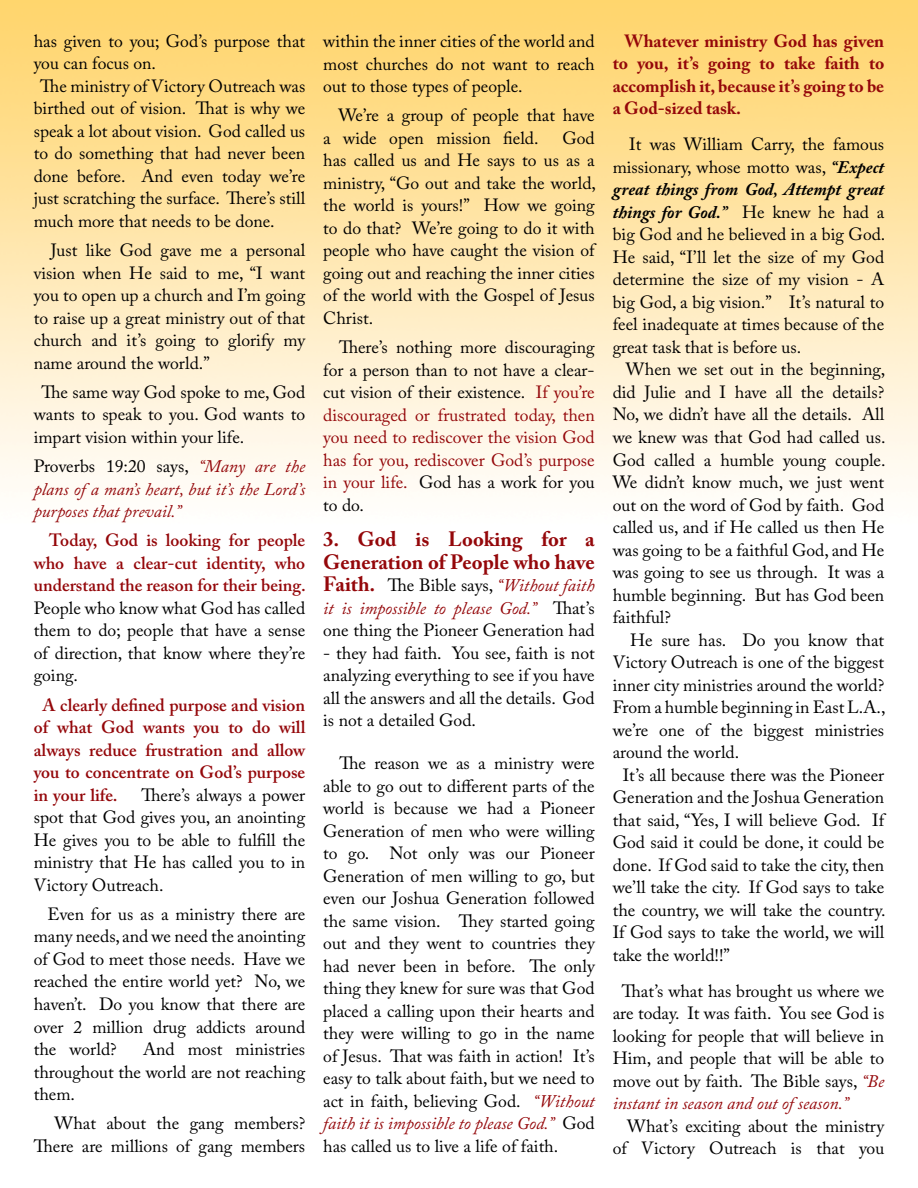
<style>
.page{position:relative;width:918px;height:1188px;background:#fff}
.page>*{position:absolute;margin:0;border:0;box-sizing:border-box;transform-origin:0 0}
.t1{font:700 20.7px/22.5px "Adobe Caslon Pro";color:#94070a}
.t2{font:17.7px/22.5px "Adobe Caslon Pro";color:#000;text-align:justify}
.t3{font:17.7px/22.5px "Adobe Caslon Pro";color:#94070a;text-align:justify}
.t4{font:600 17.7px/22.5px "Adobe Caslon Pro";color:#94070a;text-align:justify}
.t5{font:700 17.7px/22.5px "Adobe Caslon Pro";color:#94070a;text-align:justify}
.t6{font:italic 17.7px/22.5px "Adobe Caslon Pro";color:#94070a;text-align:justify}
.s1{font-style:normal;color:#000}
.s2{color:#000}
.s3{font-weight:700;font-size:20.7px;color:#94070a}
.s4{font-style:italic;color:#94070a}
.s5{font-weight:700;font-style:italic}
</style>
<div class="page">
<p class="t2" style="left:34px;top:29px;width:273px">has given to you; God’s purpose that</p>
<p class="t2" style="left:34px;top:52px;width:124px">you can focus on.</p>
<p class="t2" style="left:40px;top:74px;width:266px">The ministry of Victory Outreach was</p>
<p class="t2" style="left:34px;top:97px;width:273px">birthed out of vision. That is why we</p>
<p class="t2" style="left:34px;top:119px;width:273px">speak a lot about vision. God called us</p>
<p class="t2" style="left:34px;top:142px;width:273px">to do something that had never been</p>
<p class="t2" style="left:34px;top:164px;width:273px">done before. And even today we’re</p>
<p class="t2" style="left:34px;top:187px;width:273px">just scratching the surface. There’s still</p>
<p class="t2" style="left:34px;top:209px;width:242px">much more that needs to be done.</p>
<p class="t2" style="left:34px;top:239px;width:273px;text-indent:17px">Just like God gave me a personal vision when He said to me, “I want you to open up a church and I’m going to raise up a great ministry out of that church and it’s going to glorify my name around the world.”</p>
<p class="t2" style="left:34px;top:380px;width:273px;text-indent:8px">The same way God spoke to me, God wants to speak to you. God wants to impart vision within your life.</p>
<p class="t6" style="left:34px;top:455px;width:273px"><span class="s1">Proverbs 19:20 says,</span> “Many are the plans of a man’s heart, but it’s the Lord’s purposes that prevail.”</p>
<p class="t4" style="left:34px;top:529px;width:274px;text-indent:16px">Today, God is looking for people who have a clear-cut identity, who understand the reason for their being.</p>
<p class="t2" style="left:34px;top:597px;width:273px">People who know what God has called them to do; people that have a sense of direction, that know where they’re going.</p>
<p class="t4" style="left:34px;top:693px;width:273px;text-indent:9px">A clearly defined purpose and vision of what God wants you to do will always reduce frustration and allow you to concentrate on God’s purpose in your life.</p>
<p class="t2" style="left:34px;top:783px;width:273px;text-indent:108px">There’s always a power spot that God gives you, an anointing He gives you to be able to fulfill the ministry that He has called you to in Victory Outreach.</p>
<p class="t2" style="left:34px;top:903px;width:273px;text-indent:14px">Even for us as a ministry there are many needs, and we need the anointing of God to meet those needs. Have we reached the entire world yet? No, we haven’t. Do you know that there are over 2 million drug addicts around the world?</p>
<p class="t2" style="left:34px;top:1038px;width:273px;text-indent:109px">And most ministries throughout the world are not reaching them.</p>
<p class="t2" style="left:34px;top:1112px;width:273px;text-align:right">What about the gang members?<br>There are millions of gang members</p>
<p class="t2" style="left:323px;top:30px;width:273px">within the inner cities of the world and most churches do not want to reach out to those types of people.</p>
<p class="t2" style="left:323px;top:104px;width:273px;text-indent:15px">We’re a group of people that have a wide open mission field.</p>
<p class="t2" style="left:323px;top:126px;width:274px;text-indent:239px">God has called us and He says to us as a ministry, “Go out and take the world, the world is yours!” How we going to do that? We’re going to do it with people who have caught the vision of going out and reaching the inner cities of the world with the Gospel of Jesus Christ.</p>
<p class="t3" style="left:323px;top:336px;width:273px;text-indent:16px"><span class="s2">There’s nothing more discouraging for a person than to not have a clear&shy;cut vision of their existence.</span> If you’re discouraged or frustrated today, then you need to rediscover the vision God has for you, rediscover God’s purpose in your life. <span class="s2">God has a work for you to do.</span></p>
<p class="t1" style="left:323px;top:528px;width:273px">3. God is Looking for a<br>Generation of People who have</p>
<p class="t2" style="left:323px;top:574px;width:273px"><span class="s3">Faith.</span> The Bible says, <span class="s4">“Without faith it is impossible to please God.”</span> That’s one thing the Pioneer Generation had</p>
<p class="t2" style="left:323px;top:641px;width:273px">- they had faith. You see, faith is not analyzing everything to see if you have all the answers and all the details. God is not a detailed God.</p>
<p class="t2" style="left:323px;top:752px;width:273px;text-indent:16px">The reason we as a ministry were able to go out to different parts of the world is because we had a Pioneer Generation of men who were willing to go. Not only was our Pioneer Generation of men willing to go, but even our Joshua Generation followed the same vision. They started going out and they went to countries they had never been in before. The only thing they knew for sure was that God placed a calling upon their hearts and they were willing to go in the name of Jesus. That was faith in action! It’s easy to talk about faith, but we need to act in faith, believing God. <span class="s4">“Without faith it is impossible to please God.”</span> God has called us to live a life of faith.</p>
<p class="t5" style="left:613px;top:30px;width:273px;text-indent:12px">Whatever ministry God has given to you, it’s going to take faith to accomplish it, because it’s going to be a God-sized task.</p>
<p class="t2" style="left:613px;top:133px;width:274px;text-indent:17px">It was William Carry, the famous missionary, whose motto was, <span class="s5">“Expect great things from God, Attempt great things for God.”</span> He knew he had a big God and he believed in a big God.<br>He said, “I’ll let the size of my God determine the size of my vision - A big God, a big vision.” It’s natural to feel inadequate at times because of the great task that is before us.</p>
<p class="t2" style="left:613px;top:358px;width:274px;text-indent:13px">When we set out in the beginning, did Julie and I have all the details?<br>No, we didn’t have all the details. All we knew was that God had called us.<br>God called a humble young couple.<br>We didn’t know much, we just went out on the word of God by faith. God called us, and if He called us then He was going to be a faithful God, and He was going to see us through. It was a humble beginning. But has God been faithful?</p>
<p class="t2" style="left:630px;top:628px;width:256px">He sure has. Do you know that</p>
<p class="t2" style="left:613px;top:651px;width:273px">Victory Outreach is one of the biggest</p>
<p class="t2" style="left:613px;top:673px;width:273px">inner city ministries around the world?</p>
<p class="t2" style="left:613px;top:696px;width:274px">From a humble beginning in East L.A.,</p>
<p class="t2" style="left:613px;top:718px;width:273px">we’re one of the biggest ministries</p>
<p class="t2" style="left:613px;top:741px;width:128px">around the world.</p>
<p class="t2" style="left:623px;top:763px;width:263px">It’s all because there was the Pioneer</p>
<p class="t2" style="left:613px;top:786px;width:273px">Generation and the Joshua Generation</p>
<p class="t2" style="left:613px;top:808px;width:273px">that said, “Yes, I will believe God. If</p>
<p class="t2" style="left:613px;top:831px;width:273px">God said it could be done, it could be</p>
<p class="t2" style="left:613px;top:853px;width:273px">done. If God said to take the city, then</p>
<p class="t2" style="left:613px;top:876px;width:273px">we’ll take the city. If God says to take</p>
<p class="t2" style="left:613px;top:898px;width:274px">the country, we will take the country.</p>
<p class="t2" style="left:613px;top:921px;width:273px">If God says to take the world, we will</p>
<p class="t2" style="left:613px;top:943px;width:119px">take the world!!”</p>
<p class="t2" style="left:613px;top:979px;width:273px;text-indent:9px">That’s what has brought us where we are today. It was faith. You see God is looking for people that will believe in Him, and people that will be able to move out by faith. The Bible says, <span class="s4">“Be instant in season and out of season.”</span></p>
<p class="t2" style="left:613px;top:1114px;width:273px;text-align:right">What’s exciting about the ministry of Victory Outreach is that you</p>
</div>
